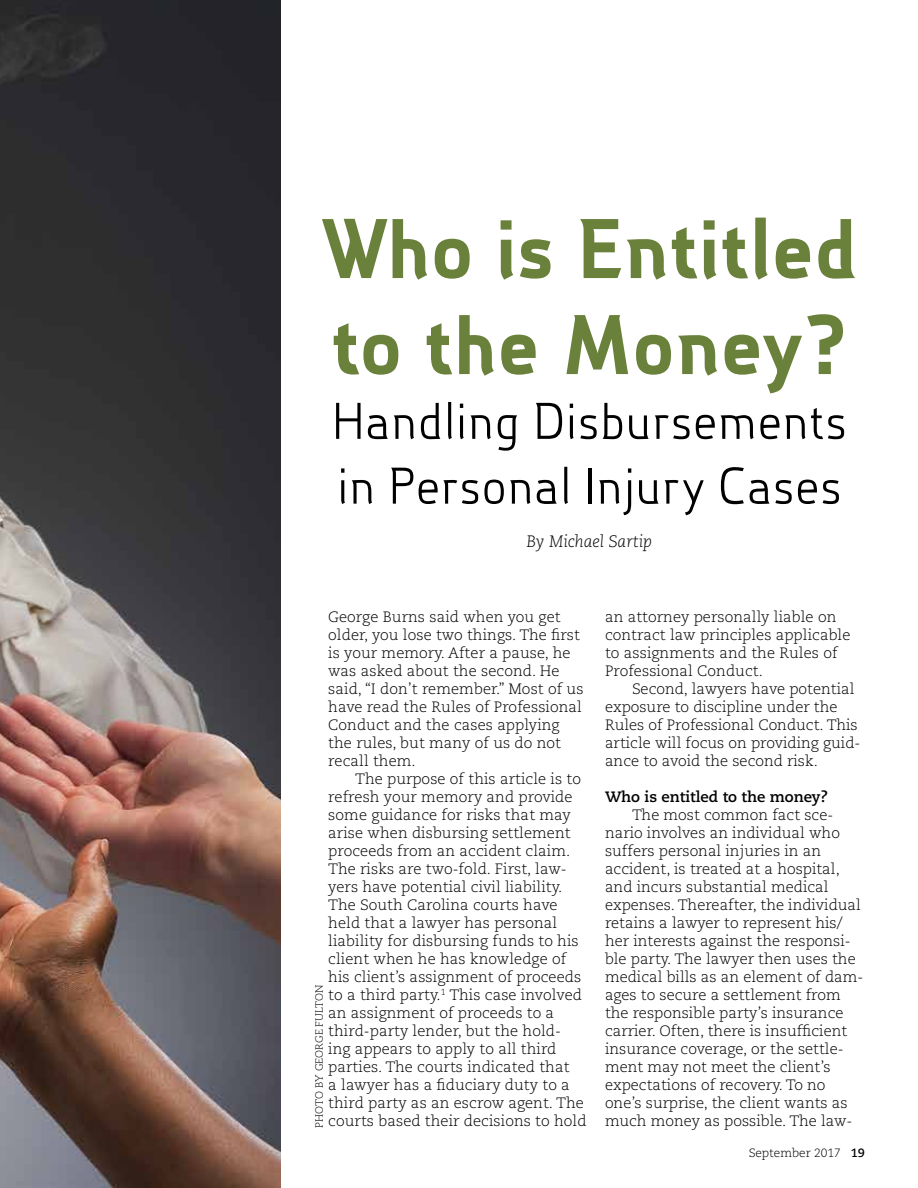
<style>
.page{position:relative;width:918px;height:1188px;background:#fff}
.page>*{position:absolute;margin:0;border:0;box-sizing:border-box;transform-origin:0 0}
.t1{font:700 88.5px/96px "Lamont Pro";color:#6a813b}
.t2{font:300 54px/64.8px "Lamont Pro";color:#000}
.t3{font:italic 300 16.5px "Caecilia";color:#000}
.t4{font:300 15px/18px "Caecilia";letter-spacing:.005em;color:#000}
.t5{font:700 15px "Caecilia";color:#000}
.t6{font:300 12px "Caecilia";color:#000}
.t7{font:300 10.5px "Caecilia";color:#000}
.s1{font-weight:700}
</style>
<div class="page">
<img style="left:0;top:0;width:281px;height:1188px">
<h1 class="t1" style="left:321px;top:203px;width:539px">Who is Entitled to the Money?</h1>
<h2 class="t2" style="left:332px;top:389px;width:517px">Handling Disbursements in Personal Injury Cases</h2>
<p class="t3" style="left:526px;top:532px;width:127px">By Michael Sartip</p>
<p class="t4" style="left:328px;top:608px;width:257px">George Burns said when you get older, you lose two things. The first is your memory. After a pause, he was asked about the second. He said, “I don’t remember.” Most of us have read the Rules of Professional<br>Conduct and the cases applying the rules, but many of us do not recall them.</p>
<p class="t4" style="left:328px;top:770px;width:260px;text-indent:27px">The purpose of this article is to refresh your memory and provide some guidance for risks that may arise when disbursing settlement proceeds from an accident claim.<br>The risks are two-fold. First, law&shy;yers have potential civil liability.<br>The South Carolina courts have held that a lawyer has personal liability for disbursing funds to his client when he has knowledge of his client’s assignment of proceeds to a third party.<sup>1</sup> This case involved an assignment of proceeds to a third-party lender, but the hold&shy;ing appears to apply to all third parties. The courts indicated that<br>a lawyer has a fiduciary duty to a third party as an escrow agent. The courts based their decisions to hold</p>
<p class="t7" style="left:313px;top:1128px;width:144px;rotate:-90deg">PHOTO BY GEORGE FULTON</p>
<p class="t4" style="left:605px;top:608px;width:247px">an attorney personally liable on contract law principles applicable to assignments and the Rules of<br>Professional Conduct.</p>
<p class="t4" style="left:605px;top:680px;width:257px;text-indent:27px">Second, lawyers have potential exposure to discipline under the Rules of Professional Conduct. This article will focus on providing guid&shy;ance to avoid the second risk.</p>
<p class="t5" style="left:605px;top:788px;width:224px">Who is entitled to the money?</p>
<p class="t4" style="left:605px;top:806px;width:260px;text-indent:27px">The most common fact sce&shy;nario involves an individual who suffers personal injuries in an accident, is treated at a hospital, and incurs substantial medical expenses. Thereafter, the individual retains a lawyer to represent his/ her interests against the responsi&shy;ble party. The lawyer then uses the medical bills as an element of dam&shy;ages to secure a settlement from the responsible party’s insurance carrier. Often, there is insufficient insurance coverage, or the settle&shy;ment may not meet the client’s expectations of recovery. To no one’s surprise, the client wants as much money as possible. The law-</p>
<p class="t6" style="left:749px;top:1146px;width:118px">September 2017 <span class="s1">19</span></p>
</div>
